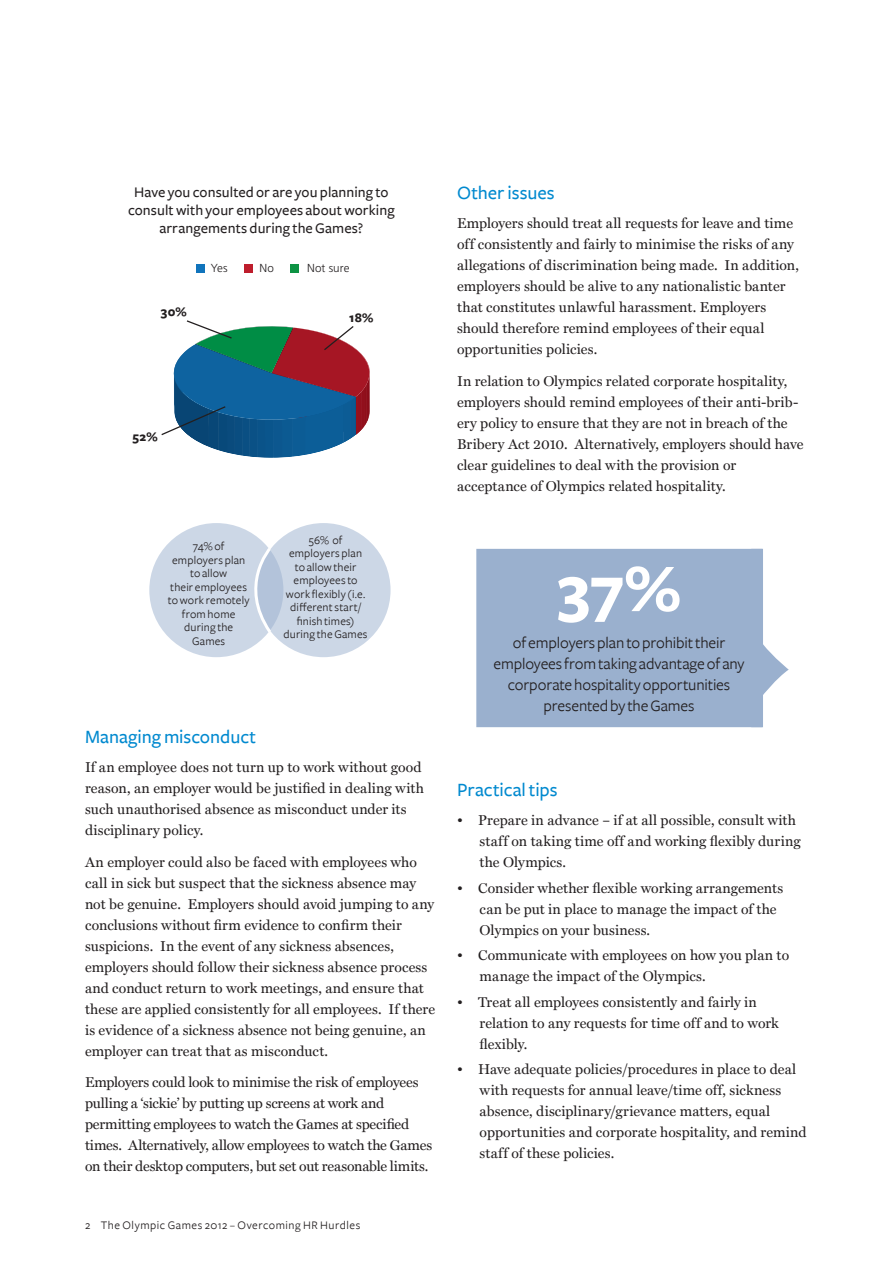
<style>
.page{position:relative;width:893px;height:1263px;background:#fff}
.page>*{position:absolute;margin:0;border:0;box-sizing:border-box;transform-origin:0 0}
.t1{font:700 67.5px "Freight Sans";color:#fff}
.Headings_L1_Subhead{font:500 19.5px "Freight Sans";letter-spacing:-.005em;color:#0089cf}
.Headings_L1_Subhead-2{font:16.5px/21px "Freight Sans";letter-spacing:-.01em;color:#231f20;text-align:center}
.Body_copy{font:500 15.3px/18.1px "Freight Sans";letter-spacing:.005em;color:#231f20;text-align:center}
.Body_copy-2{font:14.25px/21px "Miller Text";color:#231f20}
.Body_copy-3{font:700 13.5px "Freight Sans";color:#231f20}
.Body_copy-4{font:12px/13.5px "Freight Sans";letter-spacing:.015em;color:#231f20;text-align:center}
.Body_copy-5{font:12px "Freight Sans";letter-spacing:.045em;color:#231f20}
.Body_copy-6{font:300 11.55px "Frutiger LT";letter-spacing:.005em;color:#231f20}
</style>
<div class="page">
<div style="left:476px;top:549px;width:275px;height:178px;background:#9ab0ce"></div>
<svg style="left:751px;top:549px;width:38px;height:178px"></svg>
<div style="left:196px;top:264px;width:8px;height:9px;background:#1074bc"></div>
<div style="left:245px;top:264px;width:8px;height:9px;background:#be1d2c"></div>
<div style="left:291px;top:264px;width:8px;height:9px;background:#0d9344"></div>
<svg style="left:161px;top:320px;width:209px;height:138px"></svg>
<div style="left:149px;top:523px;width:134px;height:134px;background:#ccd7e6;border-radius:50%"></div>
<div style="left:256px;top:523px;width:135px;height:134px;background:#ccd7e6;border-radius:50%"></div>
<svg style="left:254px;top:546px;width:20px;height:90px"></svg>
<p class="Body_copy" style="left:128px;top:183px;width:268px">Have you consulted or are you planning to consult with your employees about working arrangements during the Games?</p>
<p class="Body_copy-6" style="left:211px;top:262px;width:18px">Yes</p>
<p class="Body_copy-6" style="left:260px;top:262px;width:16px">No</p>
<p class="Body_copy-6" style="left:307px;top:262px;width:44px">Not sure</p>
<p class="Body_copy-3" style="left:161px;top:305px;width:27px">30%</p>
<p class="Body_copy-3" style="left:349px;top:310px;width:26px">18%</p>
<p class="Body_copy-3" style="left:133px;top:429px;width:27px">52%</p>
<p class="Body_copy-4" style="left:168px;top:540px;width:83px">74% of employers plan to allow<br>their employees to work remotely from home during the<br>Games</p>
<p class="Body_copy-4" style="left:284px;top:533px;width:85px">56% of employers plan to allow their employees to work flexibly (i.e. different start/ finish times) during the Games</p>
<p class="Headings_L1_Subhead" style="left:85px;top:726px;width:173px">Managing misconduct</p>
<p class="Body_copy-2" style="left:85px;top:757px;width:340px">If an employee does not turn up to work without good reason, an employer would be justified in dealing with such unauthorised absence as misconduct under its disciplinary policy.</p>
<p class="Body_copy-2" style="left:85px;top:851px;width:352px">An employer could also be faced with employees who call in sick but suspect that the sickness absence may not be genuine. Employers should avoid jumping to any conclusions without firm evidence to confirm their suspicions. In the event of any sickness absences, employers should follow their sickness absence process and conduct return to work meetings, and ensure that these are applied consistently for all employees. If there is evidence of a sickness absence not being genuine, an employer can treat that as misconduct.</p>
<p class="Body_copy-2" style="left:85px;top:1072px;width:349px">Employers could look to minimise the risk of employees pulling a ‘sickie’ by putting up screens at work and permitting employees to watch the Games at specified times. Alternatively, allow employees to watch the Games on their desktop computers, but set out reasonable limits.</p>
<p class="Body_copy-5" style="left:85px;top:1218px;width:277px">2 The Olympic Games 2012 – Overcoming HR Hurdles</p>
<p class="Headings_L1_Subhead" style="left:457px;top:182px;width:99px">Other issues</p>
<p class="Body_copy-2" style="left:457px;top:213px;width:343px">Employers should treat all requests for leave and time off consistently and fairly to minimise the risks of any allegations of discrimination being made. In addition, employers should be alive to any nationalistic banter that constitutes unlawful harassment. Employers should therefore remind employees of their equal opportunities policies.</p>
<p class="Body_copy-2" style="left:457px;top:370px;width:348px">In relation to Olympics related corporate hospitality, employers should remind employees of their anti-brib&shy;ery policy to ensure that they are not in breach of the Bribery Act 2010. Alternatively, employers should have clear guidelines to deal with the provision or acceptance of Olympics related hospitality.</p>
<p class="t1" style="left:557px;top:552px;width:125px">37%</p>
<p class="Headings_L1_Subhead-2" style="left:494px;top:633px;width:252px">of employers plan to prohibit their employees from taking advantage of any corporate hospitality opportunities presented by the Games</p>
<p class="Headings_L1_Subhead" style="left:457px;top:779px;width:102px">Practical tips</p>
<p class="Body_copy-2" style="left:480px;top:810px;width:323px;text-indent:-22px">• Prepare in advance – if at all possible, consult with staff on taking time off and working flexibly during the Olympics.</p>
<p class="Body_copy-2" style="left:480px;top:877px;width:305px;text-indent:-22px">• Consider whether flexible working arrangements can be put in place to manage the impact of the<br>Olympics on your business.</p>
<p class="Body_copy-2" style="left:480px;top:945px;width:311px;text-indent:-22px">• Communicate with employees on how you plan to manage the impact of the Olympics.</p>
<p class="Body_copy-2" style="left:480px;top:991px;width:301px;text-indent:-22px">• Treat all employees consistently and fairly in relation to any requests for time off and to work flexibly.</p>
<p class="Body_copy-2" style="left:480px;top:1059px;width:329px;text-indent:-22px">• Have adequate policies/procedures in place to deal with requests for annual leave/time off, sickness absence, disciplinary/grievance matters, equal opportunities and corporate hospitality, and remind staff of these policies.</p>
</div>
